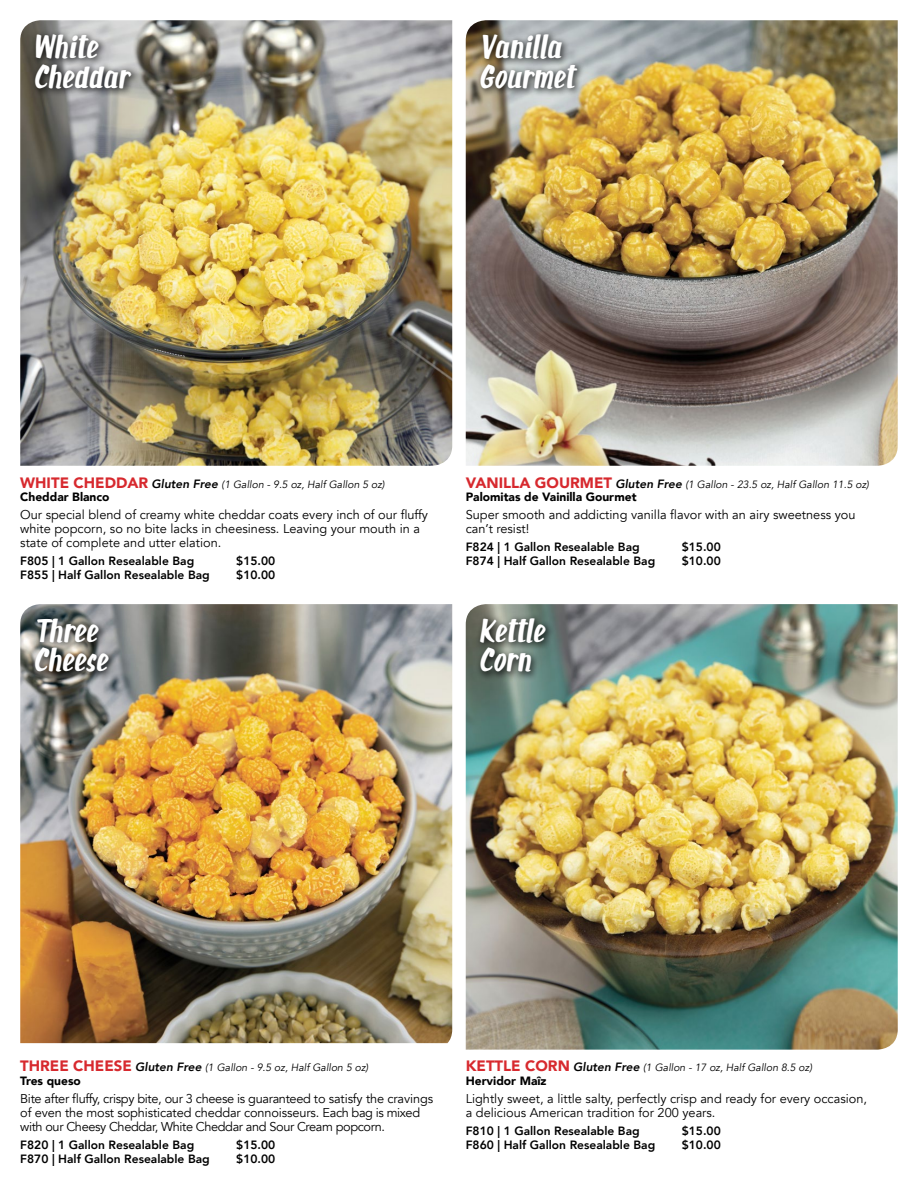
<style>
.page{position:relative;width:918px;height:1188px;background:#fff}
.page>*{position:absolute;margin:0;border:0;box-sizing:border-box;transform-origin:0 0}
.t1{font:24.75px/29.7px "Silver Age Queens";letter-spacing:.03em;color:#fff}
.t2{font:12.75px/13.8px "Avenir";color:#000}
.t3{font:12.75px/13.8px "Avenir";letter-spacing:-.025em;color:#000}
.t4{font:800 12px "Avenir";color:#000}
.t5{font:900 12px "Avenir";color:#000}
.t6{font:italic 10.5px "Avenir";color:#000}
.s1{font-weight:900;font-style:normal;font-size:15px;color:#d7292e}
.s2{font-weight:800;font-size:12px}
</style>
<div class="page">
<img style="left:20px;top:20px;width:432px;height:446px">
<div style="left:31px;top:30px;width:110px;height:68px;background:#000;opacity:.7"></div>
<img style="left:466px;top:604px;width:432px;height:446px">
<div style="left:476px;top:614px;width:79px;height:68px;background:#000;opacity:.7"></div>
<img style="left:20px;top:604px;width:432px;height:439px">
<div style="left:31px;top:614px;width:87px;height:68px;background:#000;opacity:.7"></div>
<img style="left:466px;top:20px;width:432px;height:446px">
<div style="left:476px;top:30px;width:111px;height:68px;background:#000;opacity:.7"></div>
<h1 class="t1" style="left:34px;top:33px;width:97px">White<br>Cheddar</h1>
<h1 class="t1" style="left:479px;top:33px;width:97px">Vanilla<br>Gourmet</h1>
<p class="t6" style="left:20px;top:478px;width:366px"><span class="s1">WHITE CHEDDAR</span> <span class="s2">Gluten Free</span> (1 Gallon - 9.5 oz, Half Gallon 5 oz)</p>
<p class="t5" style="left:20px;top:487px;width:91px">Cheddar Blanco</p>
<p class="t2" style="left:20px;top:508px;width:409px">Our special blend of creamy white cheddar coats every inch of our fluffy white popcorn, so no bite lacks in cheesiness. Leaving your mouth in a state of complete and utter elation.</p>
<p class="t4" style="left:20px;top:552px;width:175px">F805 | 1 Gallon Resealable Bag</p>
<p class="t4" style="left:236px;top:552px;width:41px">$15.00</p>
<p class="t4" style="left:20px;top:565px;width:191px">F855 | Half Gallon Resealable Bag</p>
<p class="t4" style="left:236px;top:565px;width:41px">$10.00</p>
<h1 class="t1" style="left:34px;top:617px;width:75px">Three<br>Cheese</h1>
<p class="t6" style="left:466px;top:478px;width:405px"><span class="s1">VANILLA GOURMET</span> <span class="s2">Gluten Free</span> (1 Gallon - 23.5 oz, Half Gallon 11.5 oz)</p>
<p class="t5" style="left:466px;top:487px;width:172px">Palomitas de Vainilla Gourmet</p>
<p class="t2" style="left:466px;top:508px;width:391px">Super smooth and addicting vanilla flavor with an airy sweetness you can’t resist!</p>
<p class="t4" style="left:466px;top:538px;width:175px">F824 | 1 Gallon Resealable Bag</p>
<p class="t4" style="left:682px;top:538px;width:41px">$15.00</p>
<p class="t4" style="left:466px;top:552px;width:191px">F874 | Half Gallon Resealable Bag</p>
<p class="t4" style="left:682px;top:552px;width:41px">$10.00</p>
<h1 class="t1" style="left:479px;top:617px;width:67px">Kettle<br>Corn</h1>
<p class="t6" style="left:20px;top:1062px;width:350px"><span class="s1">THREE CHEESE</span> <span class="s2">Gluten Free</span> (1 Gallon - 9.5 oz, Half Gallon 5 oz)</p>
<p class="t5" style="left:20px;top:1071px;width:62px">Tres queso</p>
<p class="t3" style="left:20px;top:1092px;width:414px">Bite after fluffy, crispy bite, our 3 cheese is guaranteed to satisfy the cravings of even the most sophisticated cheddar connoisseurs. Each bag is mixed with our Cheesy Cheddar, White Cheddar and Sour Cream popcorn.</p>
<p class="t4" style="left:20px;top:1136px;width:175px">F820 | 1 Gallon Resealable Bag</p>
<p class="t4" style="left:236px;top:1136px;width:41px">$15.00</p>
<p class="t4" style="left:20px;top:1149px;width:191px">F870 | Half Gallon Resealable Bag</p>
<p class="t4" style="left:236px;top:1149px;width:41px">$10.00</p>
<p class="t6" style="left:466px;top:1062px;width:348px"><span class="s1">KETTLE CORN</span> <span class="s2">Gluten Free</span> (1 Gallon - 17 oz, Half Gallon 8.5 oz)</p>
<p class="t5" style="left:466px;top:1071px;width:82px">Hervidor Maîz</p>
<p class="t2" style="left:466px;top:1092px;width:403px">Lightly sweet, a little salty, perfectly crisp and ready for every occasion, a delicious American tradition for 200 years.</p>
<p class="t4" style="left:466px;top:1122px;width:175px">F810 | 1 Gallon Resealable Bag</p>
<p class="t4" style="left:682px;top:1122px;width:41px">$15.00</p>
<p class="t4" style="left:466px;top:1136px;width:191px">F860 | Half Gallon Resealable Bag</p>
<p class="t4" style="left:682px;top:1136px;width:41px">$10.00</p>
</div>
